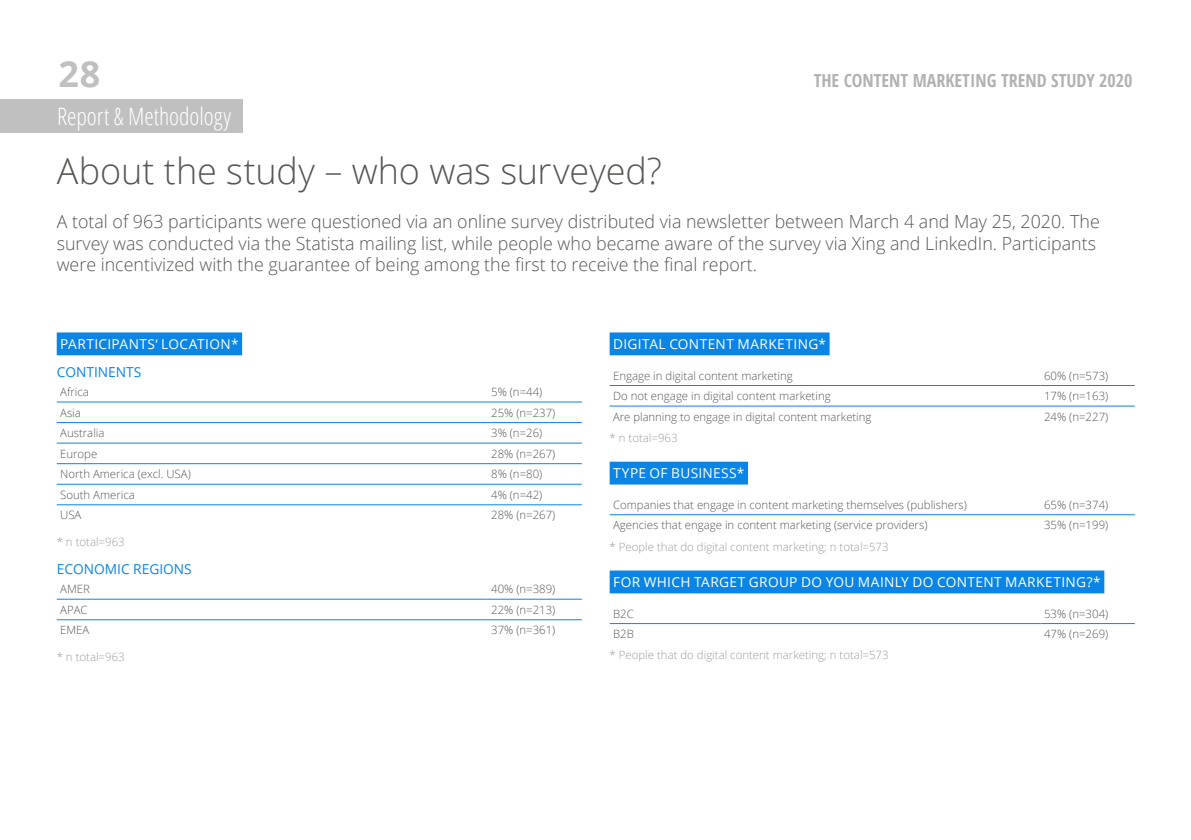
<style>
.page{position:relative;width:1191px;height:840px;background:#fff}
.page>*{position:absolute;margin:0;border:0;box-sizing:border-box;transform-origin:0 0}
.t1{font:300 36px "Open Sans";letter-spacing:-.005em;color:#575756}
.t2{font:700 36px "Open Sans";color:#c1c0c0}
.t3{font:300 condensed 24px "Open Sans";letter-spacing:-.005em;color:#fff}
.t4{font:300 18px/21.6px "Open Sans";color:#575756}
.t5{font:700 condensed 18px "Open Sans";color:#b3b2b2}
.t6{font:13.8px "Open Sans";color:#0a85e6}
.t7{font:13.6px "Open Sans";letter-spacing:.025em;color:#fff}
.t8{font:300 11.4px "Open Sans";color:#575756}
.t9{font:300 11.4px "Open Sans";color:#9d9d9c}
</style>
<div class="page">
<div style="left:0;top:99px;width:242px;height:34px;background:#c1c0c0"></div>
<div style="left:57px;top:332px;width:185px;height:23px;background:#0a85e6"></div>
<hr style="left:57px;top:401px;width:431px;height:1px;background:#0a85e6">
<hr style="left:488px;top:401px;width:94px;height:1px;background:#0a85e6">
<hr style="left:57px;top:422px;width:431px;height:1px;background:#0a85e6">
<hr style="left:488px;top:422px;width:94px;height:1px;background:#0a85e6">
<hr style="left:57px;top:442px;width:431px;height:1px;background:#0a85e6">
<hr style="left:488px;top:442px;width:94px;height:1px;background:#0a85e6">
<hr style="left:57px;top:463px;width:431px;height:1px;background:#0a85e6">
<hr style="left:488px;top:463px;width:94px;height:1px;background:#0a85e6">
<hr style="left:57px;top:483px;width:431px;height:1px;background:#0a85e6">
<hr style="left:488px;top:483px;width:94px;height:1px;background:#0a85e6">
<hr style="left:57px;top:504px;width:431px;height:1px;background:#0a85e6">
<hr style="left:488px;top:504px;width:94px;height:1px;background:#0a85e6">
<hr style="left:57px;top:598px;width:431px;height:1px;background:#0a85e6">
<hr style="left:488px;top:598px;width:94px;height:1px;background:#0a85e6">
<hr style="left:57px;top:619px;width:431px;height:1px;background:#0a85e6">
<hr style="left:488px;top:619px;width:94px;height:1px;background:#0a85e6">
<div style="left:609px;top:332px;width:220px;height:23px;background:#0a85e6"></div>
<div style="left:609px;top:461px;width:139px;height:23px;background:#0a85e6"></div>
<div style="left:609px;top:570px;width:495px;height:23px;background:#0a85e6"></div>
<hr style="left:609px;top:385px;width:431px;height:1px;background:#0a85e6">
<hr style="left:1040px;top:385px;width:94px;height:1px;background:#0a85e6">
<hr style="left:609px;top:405px;width:431px;height:1px;background:#0a85e6">
<hr style="left:1040px;top:405px;width:94px;height:1px;background:#0a85e6">
<hr style="left:609px;top:514px;width:431px;height:1px;background:#0a85e6">
<hr style="left:1040px;top:514px;width:94px;height:1px;background:#0a85e6">
<hr style="left:609px;top:623px;width:431px;height:1px;background:#0a85e6">
<hr style="left:1040px;top:623px;width:94px;height:1px;background:#0a85e6">
<h1 class="t2" style="left:59px;top:48px;width:43px">28</h1>
<h3 class="t5" style="left:813px;top:68px;width:320px">THE CONTENT MARKETING TREND STUDY 2020</h3>
<h2 class="t3" style="left:57px;top:99px;width:175px">Report &amp; Methodology</h2>
<h1 class="t1" style="left:57px;top:146px;width:607px">About the study – who was surveyed?</h1>
<p class="t4" style="left:57px;top:210px;width:1044px">A total of 963 participants were questioned via an online survey distributed via newsletter between March 4 and May 25, 2020. The survey was conducted via the Statista mailing list, while people who became aware of the survey via Xing and LinkedIn. Participants were incentivized with the guarantee of being among the first to receive the final report.</p>
<p class="t7" style="left:60px;top:334px;width:180px">PARTICIPANTS‘ LOCATION*</p>
<p class="t6" style="left:57px;top:362px;width:86px">CONTINENTS</p>
<p class="t8" style="left:60px;top:384px;width:30px">Africa</p>
<p class="t8" style="left:491px;top:384px;width:53px">5% (n=44)</p>
<p class="t8" style="left:60px;top:404px;width:22px">Asia</p>
<p class="t8" style="left:491px;top:404px;width:66px">25% (n=237)</p>
<p class="t8" style="left:60px;top:425px;width:46px">Australia</p>
<p class="t8" style="left:491px;top:425px;width:53px">3% (n=26)</p>
<p class="t8" style="left:60px;top:445px;width:39px">Europe</p>
<p class="t8" style="left:491px;top:445px;width:66px">28% (n=267)</p>
<p class="t8" style="left:60px;top:466px;width:132px">North America (excl. USA)</p>
<p class="t8" style="left:491px;top:466px;width:53px">8% (n=80)</p>
<p class="t8" style="left:60px;top:486px;width:76px">South America</p>
<p class="t8" style="left:491px;top:486px;width:53px">4% (n=42)</p>
<p class="t8" style="left:60px;top:507px;width:23px">USA</p>
<p class="t8" style="left:491px;top:507px;width:66px">28% (n=267)</p>
<p class="t9" style="left:57px;top:534px;width:69px">* n total=963</p>
<p class="t6" style="left:57px;top:559px;width:137px">ECONOMIC REGIONS</p>
<p class="t8" style="left:60px;top:581px;width:31px">AMER</p>
<p class="t8" style="left:491px;top:581px;width:66px">40% (n=389)</p>
<p class="t8" style="left:60px;top:601px;width:29px">APAC</p>
<p class="t8" style="left:491px;top:601px;width:66px">22% (n=213)</p>
<p class="t8" style="left:60px;top:622px;width:31px">EMEA</p>
<p class="t8" style="left:491px;top:622px;width:66px">37% (n=361)</p>
<p class="t9" style="left:57px;top:649px;width:69px">* n total=963</p>
<p class="t7" style="left:613px;top:334px;width:214px">DIGITAL CONTENT MARKETING*</p>
<p class="t8" style="left:613px;top:367px;width:181px">Engage in digital content marketing</p>
<p class="t8" style="left:1044px;top:367px;width:66px">60% (n=573)</p>
<p class="t8" style="left:613px;top:388px;width:219px">Do not engage in digital content marketing</p>
<p class="t8" style="left:1044px;top:388px;width:66px">17% (n=163)</p>
<p class="t8" style="left:613px;top:408px;width:260px">Are planning to engage in digital content marketing</p>
<p class="t8" style="left:1044px;top:408px;width:66px">24% (n=227)</p>
<p class="t9" style="left:609px;top:429px;width:69px">* n total=963</p>
<p class="t7" style="left:613px;top:463px;width:133px">TYPE OF BUSINESS*</p>
<p class="t8" style="left:613px;top:496px;width:355px">Companies that engage in content marketing themselves (publishers)</p>
<p class="t8" style="left:1044px;top:496px;width:66px">65% (n=374)</p>
<p class="t8" style="left:613px;top:517px;width:316px">Agencies that engage in content marketing (service providers)</p>
<p class="t8" style="left:1044px;top:517px;width:66px">35% (n=199)</p>
<p class="t9" style="left:609px;top:538px;width:280px">* People that do digital content marketing; n total=573</p>
<p class="t7" style="left:613px;top:572px;width:489px">FOR WHICH TARGET GROUP DO YOU MAINLY DO CONTENT MARKETING?*</p>
<p class="t8" style="left:613px;top:605px;width:22px">B2C</p>
<p class="t8" style="left:1044px;top:605px;width:66px">53% (n=304)</p>
<p class="t8" style="left:613px;top:626px;width:22px">B2B</p>
<p class="t8" style="left:1044px;top:626px;width:66px">47% (n=269)</p>
<p class="t9" style="left:609px;top:646px;width:280px">* People that do digital content marketing; n total=573</p>
</div>
